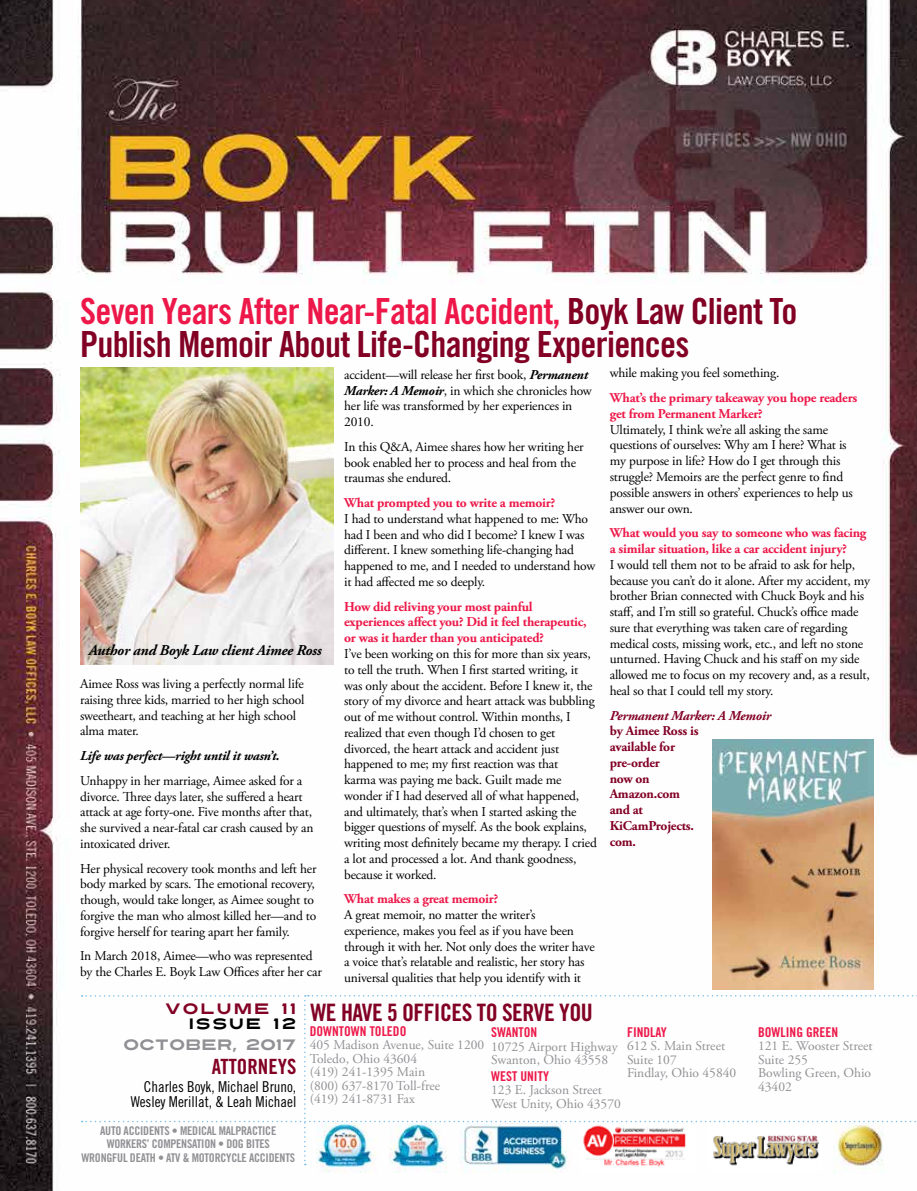
<style>
.page{position:relative;width:917px;height:1191px;background:#fff}
.page>*{position:absolute;margin:0;border:0;box-sizing:border-box;transform-origin:0 0}
.t1{font:36px/33px "Trade Gothic Bold Cond Twenty";letter-spacing:-.02em;color:#820024}
.t2{font:24px "Trade Gothic Bold Cond Twenty";letter-spacing:-.02em;color:#820024}
.t3{font:21px "Trade Gothic Bold Cond Twenty";color:#820024}
.t4{font:15px/15px "Trade Gothic Cond Eighteen";color:#000;text-align:right}
.t5{font:italic 700 15px "Adobe Garamond Pro";letter-spacing:-.015em;color:#000}
.t6{font:15px "Turnpike";letter-spacing:-.02em;color:#919195}
.t7{font:15px "Turnpike";letter-spacing:.1em;color:#820024}
.t8{font:15px "Turnpike";letter-spacing:.1em;color:#000}
.t9{font:13.5px/15.8px "Adobe Garamond Pro";letter-spacing:-.015em;color:#000}
.t10{font:700 13.5px/15.8px "Adobe Garamond Pro";letter-spacing:-.015em;color:#ed1849}
.t11{font:13.5px/13.5px "Adobe Garamond Pro";color:#919195}
.t12{font:700 13.5px/15.8px "Adobe Garamond Pro";letter-spacing:-.015em;color:#820024}
.t13{font:13.5px "Trade Gothic Bold Cond Twenty";color:#ed1849}
.t14{font:italic 700 13.5px "Adobe Garamond Pro";letter-spacing:-.015em;color:#000}
.t15{font:italic 700 13.5px "Adobe Garamond Pro";letter-spacing:-.015em;color:#820024}
.t16{font:12px/13.5px "Trade Gothic Bold Cond Twenty";letter-spacing:-.02em;color:#919195;text-align:center}
.s1{color:#ed1849}
.s2{font-weight:700;font-style:italic}
</style>
<div class="page">
<img style="left:0;top:0;width:917px;height:1191px">
<svg style="left:82px;top:995px;width:835px;height:170px"></svg>
<img style="left:316px;top:1122px;width:61px;height:52px">
<img style="left:389px;top:1123px;width:58px;height:49px">
<img style="left:459px;top:1123px;width:111px;height:49px">
<img style="left:581px;top:1123px;width:113px;height:49px">
<img style="left:708px;top:1124px;width:113px;height:46px">
<img style="left:833px;top:1124px;width:54px;height:49px">
<img style="left:80px;top:368px;width:254px;height:296px">
<img style="left:712px;top:739px;width:162px;height:250px">
<h1 class="t1" style="left:80px;top:295px;width:719px"><span class="s1">Seven Years After Near-Fatal Accident,</span> Boyk Law Client To<br>Publish Memoir About Life-Changing Experiences</h1>
<p class="t9" style="left:610px;top:366px;width:171px">while making you feel something.</p>
<p class="t10" style="left:610px;top:390px;width:249px">What’s the primary takeaway you hope readers get from Permanent Marker?</p>
<p class="t9" style="left:610px;top:422px;width:245px">Ultimately, I think we’re all asking the same questions of ourselves: Why am I here? What is my purpose in life? How do I get through this struggle? Memoirs are the perfect genre to find possible answers in others’ experiences to help us answer our own.</p>
<p class="t10" style="left:610px;top:525px;width:258px">What would you say to someone who was facing a similar situation, like a car accident injury?</p>
<p class="t9" style="left:610px;top:557px;width:262px">I would tell them not to be afraid to ask for help, because you can’t do it alone. After my accident, my brother Brian connected with Chuck Boyk and his staff, and I’m still so grateful. Chuck’s office made sure that everything was taken care of regarding medical costs, missing work, etc., and left no stone unturned. Having Chuck and his staff on my side allowed me to focus on my recovery and, as a result, heal so that I could tell my story.</p>
<p class="t15" style="left:610px;top:707px;width:163px">Permanent Marker: A Memoir</p>
<p class="t12" style="left:610px;top:723px;width:90px">by Aimee Ross is available for pre-order<br>now on<br>Amazon.com and at<br>KiCamProjects. com.</p>
<p class="t9" style="left:344px;top:367px;width:249px">accident—will release her first book, <span class="s2">Permanent Marker: A Memoir</span>, in which she chronicles how her life was transformed by her experiences in 2010.</p>
<p class="t9" style="left:344px;top:439px;width:241px">In this Q&amp;A, Aimee shares how her writing her book enabled her to process and heal from the traumas she endured.</p>
<p class="t10" style="left:344px;top:495px;width:213px">What prompted you to write a memoir?</p>
<p class="t9" style="left:344px;top:511px;width:253px">I had to understand what happened to me: Who had I been and who did I become? I knew I was different. I knew something life-changing had happened to me, and I needed to understand how it had affected me so deeply.</p>
<p class="t10" style="left:344px;top:599px;width:244px">How did reliving your most painful experiences affect you? Did it feel therapeutic, or was it harder than you anticipated?</p>
<p class="t9" style="left:344px;top:646px;width:254px">I’ve been working on this for more than six years, to tell the truth. When I first started writing, it was only about the accident. Before I knew it, the story of my divorce and heart attack was bubbling out of me without control. Within months, I realized that even though I’d chosen to get divorced, the heart attack and accident just happened to me; my first reaction was that<br>karma was paying me back. Guilt made me wonder if I had deserved all of what happened, and ultimately, that’s when I started asking the bigger questions of myself. As the book explains, writing most definitely became my therapy. I cried a lot and processed a lot. And thank goodness, because it worked.</p>
<p class="t10" style="left:344px;top:891px;width:156px">What makes a great memoir?</p>
<p class="t9" style="left:344px;top:907px;width:252px">A great memoir, no matter the writer’s experience, makes you feel as if you have been through it with her. Not only does the writer have a voice that’s relatable and realistic, her story has universal qualities that help you identify with it</p>
<p class="t5" style="left:89px;top:641px;width:234px">Author and Boyk Law client Aimee Ross</p>
<p class="t9" style="left:80px;top:676px;width:226px">Aimee Ross was living a perfectly normal life raising three kids, married to her high school sweetheart, and teaching at her high school alma mater.</p>
<p class="t14" style="left:80px;top:748px;width:201px">Life was perfect—right until it wasn’t.</p>
<p class="t9" style="left:80px;top:773px;width:235px">Unhappy in her marriage, Aimee asked for a divorce. Three days later, she suffered a heart attack at age forty-one. Five months after that, she survived a near-fatal car crash caused by an intoxicated driver.</p>
<p class="t9" style="left:80px;top:861px;width:238px">Her physical recovery took months and left her body marked by scars. The emotional recovery, though, would take longer, as Aimee sought to forgive the man who almost killed her—and to forgive herself for tearing apart her family.</p>
<p class="t9" style="left:80px;top:948px;width:243px">In March 2018, Aimee—who was represented by the Charles E. Boyk Law Offices after her car</p>
<h2 class="t2" style="left:310px;top:998px;width:284px">WE HAVE 5 OFFICES TO SERVE YOU</h2>
<p class="t13" style="left:491px;top:1024px;width:47px">SWANTON</p>
<p class="t11" style="left:491px;top:1040px;width:128px">10725 Airport Highway<br>Swanton, Ohio 43558</p>
<p class="t13" style="left:491px;top:1067px;width:59px">WEST UNITY</p>
<p class="t11" style="left:491px;top:1083px;width:131px">123 E. Jackson Street<br>West Unity, Ohio 43570</p>
<p class="t7" style="left:165px;top:998px;width:133px">VOLUME 11</p>
<p class="t8" style="left:188px;top:1013px;width:109px">ISSUE 12</p>
<p class="t6" style="left:123px;top:1034px;width:175px">OCTOBER, 2017</p>
<h3 class="t3" style="left:212px;top:1054px;width:86px">ATTORNEYS</h3>
<p class="t4" style="left:131px;top:1079px;width:167px">Charles Boyk, Michael Bruno,<br>Wesley Merillat, &amp; Leah Michael</p>
<p class="t13" style="left:310px;top:1022px;width:98px">DOWNTOWN TOLEDO</p>
<p class="t11" style="left:310px;top:1038px;width:176px">405 Madison Avenue, Suite 1200<br>Toledo, Ohio 43604<br>(419) 241-1395 Main<br>(800) 637-8170 Toll-free<br>(419) 241-8731 Fax</p>
<p class="t13" style="left:758px;top:1023px;width:82px">BOWLING GREEN</p>
<p class="t11" style="left:758px;top:1039px;width:116px">121 E. Wooster Street<br>Suite 255<br>Bowling Green, Ohio<br>43402</p>
<p class="t13" style="left:627px;top:1023px;width:41px">FINDLAY</p>
<p class="t11" style="left:627px;top:1039px;width:111px">612 S. Main Street<br>Suite 107<br>Findlay, Ohio 45840</p>
<p class="t16" style="left:81px;top:1123px;width:215px">AUTO ACCIDENTS • MEDICAL MALPRACTICE<br>WORKERS’ COMPENSATION • DOG BITES<br>WRONGFUL DEATH • ATV &amp; MOTORCYCLE ACCIDENTS</p>
</div>
